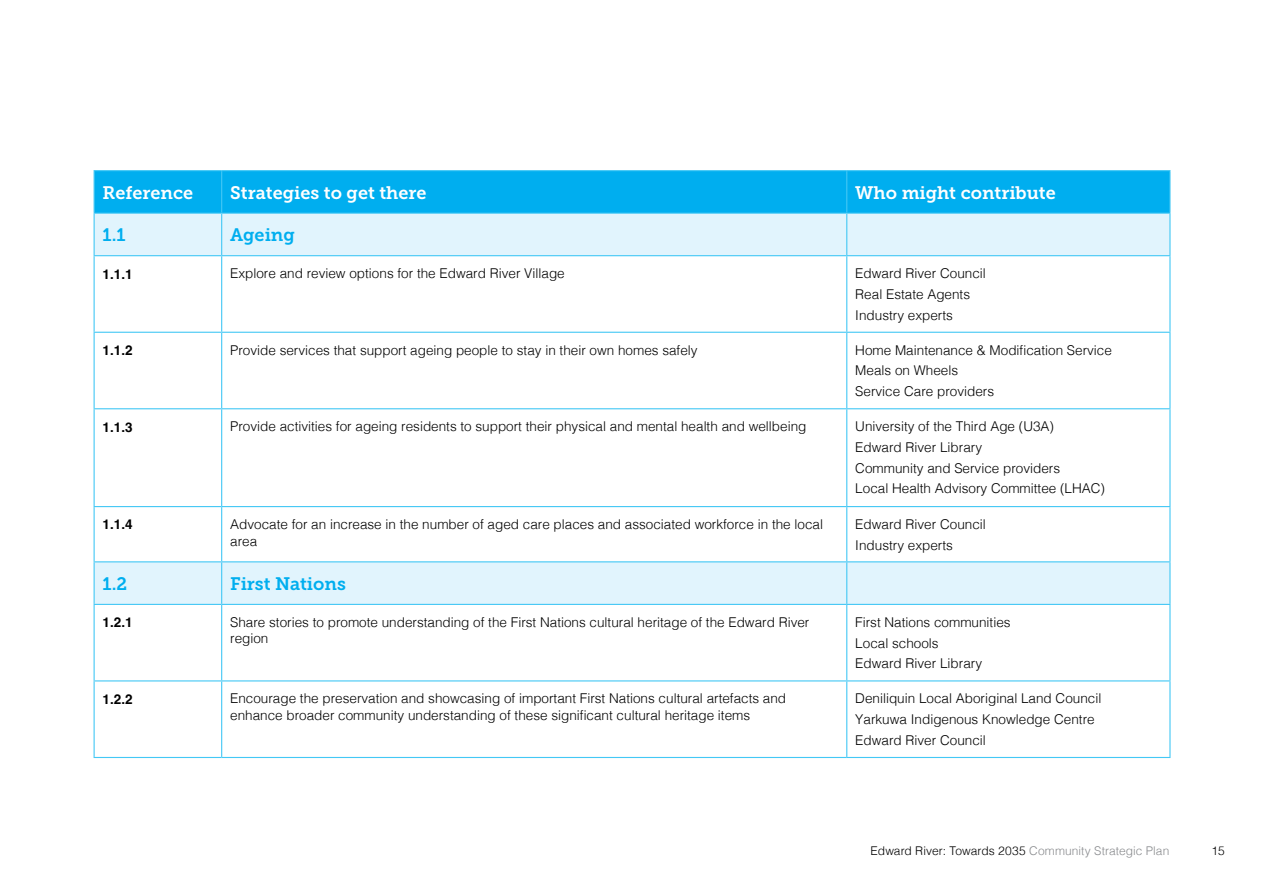
<style>
.page{position:relative;width:1263px;height:893px;background:#fff}
.page>*{position:absolute;margin:0;border:0;box-sizing:border-box;transform-origin:0 0}
.t1{font:18px "Museo Slab 700";color:#fff}
.t2{font:18px "Museo Slab 700";color:#00aeef}
.t3{font:300 13.5px/20.7px "Helvetica";color:#000}
.t4{font:700 13.5px "Helvetica";color:#000}
.t5{font:300 12px "Helvetica";letter-spacing:.005em;color:#000}
.s1{color:#888a8d}
</style>
<div class="page">
<div style="left:95px;top:171px;width:1074px;height:42px;background:#00aeef"></div>
<svg style="left:95px;top:214px;width:1074px;height:390px"></svg>
<hr style="left:94px;top:171px;width:1px;height:42px;background:#44c8f5">
<hr style="left:94px;top:170px;width:128px;height:1px;background:#44c8f5">
<hr style="left:221px;top:171px;width:1px;height:42px;background:#44c8f5">
<hr style="left:222px;top:170px;width:625px;height:1px;background:#44c8f5">
<hr style="left:846px;top:171px;width:1px;height:42px;background:#44c8f5">
<hr style="left:847px;top:170px;width:323px;height:1px;background:#44c8f5">
<hr style="left:1169px;top:171px;width:1px;height:42px;background:#44c8f5">
<hr style="left:94px;top:214px;width:1px;height:41px;background:#44c8f5">
<hr style="left:94px;top:213px;width:128px;height:1px;background:#44c8f5">
<hr style="left:221px;top:214px;width:1px;height:41px;background:#44c8f5">
<hr style="left:222px;top:213px;width:625px;height:1px;background:#44c8f5">
<hr style="left:846px;top:214px;width:1px;height:41px;background:#44c8f5">
<hr style="left:847px;top:213px;width:323px;height:1px;background:#44c8f5">
<hr style="left:1169px;top:214px;width:1px;height:41px;background:#44c8f5">
<hr style="left:94px;top:256px;width:1px;height:76px;background:#44c8f5">
<hr style="left:94px;top:255px;width:128px;height:1px;background:#44c8f5">
<hr style="left:221px;top:256px;width:1px;height:76px;background:#44c8f5">
<hr style="left:222px;top:255px;width:625px;height:1px;background:#44c8f5">
<hr style="left:846px;top:256px;width:1px;height:76px;background:#44c8f5">
<hr style="left:847px;top:255px;width:323px;height:1px;background:#44c8f5">
<hr style="left:1169px;top:256px;width:1px;height:76px;background:#44c8f5">
<hr style="left:94px;top:333px;width:1px;height:75px;background:#44c8f5">
<hr style="left:94px;top:332px;width:128px;height:1px;background:#44c8f5">
<hr style="left:221px;top:333px;width:1px;height:75px;background:#44c8f5">
<hr style="left:222px;top:332px;width:625px;height:1px;background:#44c8f5">
<hr style="left:847px;top:332px;width:323px;height:1px;background:#44c8f5">
<hr style="left:846px;top:333px;width:1px;height:75px;background:#44c8f5">
<hr style="left:1169px;top:333px;width:1px;height:75px;background:#44c8f5">
<hr style="left:94px;top:409px;width:1px;height:97px;background:#44c8f5">
<hr style="left:94px;top:507px;width:1px;height:54px;background:#44c8f5">
<hr style="left:94px;top:408px;width:128px;height:1px;background:#44c8f5">
<hr style="left:222px;top:408px;width:625px;height:1px;background:#44c8f5">
<hr style="left:847px;top:408px;width:323px;height:1px;background:#44c8f5">
<hr style="left:221px;top:409px;width:1px;height:97px;background:#44c8f5">
<hr style="left:846px;top:409px;width:1px;height:97px;background:#44c8f5">
<hr style="left:1169px;top:409px;width:1px;height:97px;background:#44c8f5">
<hr style="left:221px;top:507px;width:1px;height:54px;background:#44c8f5">
<hr style="left:846px;top:507px;width:1px;height:54px;background:#44c8f5">
<hr style="left:1169px;top:507px;width:1px;height:54px;background:#44c8f5">
<hr style="left:94px;top:562px;width:1px;height:42px;background:#44c8f5">
<hr style="left:94px;top:506px;width:128px;height:1px;background:#44c8f5">
<hr style="left:222px;top:506px;width:625px;height:1px;background:#44c8f5">
<hr style="left:847px;top:506px;width:323px;height:1px;background:#44c8f5">
<hr style="left:94px;top:561px;width:128px;height:1px;background:#44c8f5">
<hr style="left:222px;top:561px;width:625px;height:1px;background:#44c8f5">
<hr style="left:847px;top:561px;width:323px;height:1px;background:#44c8f5">
<hr style="left:221px;top:562px;width:1px;height:42px;background:#44c8f5">
<hr style="left:846px;top:562px;width:1px;height:42px;background:#44c8f5">
<hr style="left:1169px;top:562px;width:1px;height:42px;background:#44c8f5">
<hr style="left:94px;top:605px;width:1px;height:75px;background:#44c8f5">
<hr style="left:94px;top:681px;width:1px;height:76px;background:#44c8f5">
<hr style="left:94px;top:604px;width:128px;height:1px;background:#44c8f5">
<hr style="left:221px;top:605px;width:1px;height:75px;background:#44c8f5">
<hr style="left:221px;top:681px;width:1px;height:76px;background:#44c8f5">
<hr style="left:222px;top:604px;width:625px;height:1px;background:#44c8f5">
<hr style="left:847px;top:604px;width:323px;height:1px;background:#44c8f5">
<hr style="left:846px;top:605px;width:1px;height:75px;background:#44c8f5">
<hr style="left:1169px;top:605px;width:1px;height:75px;background:#44c8f5">
<hr style="left:846px;top:681px;width:1px;height:76px;background:#44c8f5">
<hr style="left:1169px;top:681px;width:1px;height:76px;background:#44c8f5">
<hr style="left:94px;top:680px;width:128px;height:1px;background:#44c8f5">
<hr style="left:94px;top:757px;width:128px;height:1px;background:#44c8f5">
<hr style="left:222px;top:680px;width:625px;height:1px;background:#44c8f5">
<hr style="left:847px;top:680px;width:323px;height:1px;background:#44c8f5">
<hr style="left:222px;top:757px;width:625px;height:1px;background:#44c8f5">
<hr style="left:847px;top:757px;width:323px;height:1px;background:#44c8f5">
<h1 class="t1" style="left:103px;top:182px;width:92px">Reference</h1>
<h1 class="t1" style="left:230px;top:182px;width:198px">Strategies to get there</h1>
<h1 class="t1" style="left:855px;top:182px;width:202px">Who might contribute</h1>
<h1 class="t2" style="left:103px;top:225px;width:24px">1.1</h1>
<h1 class="t2" style="left:230px;top:225px;width:66px">Ageing</h1>
<p class="t4" style="left:103px;top:266px;width:32px">1.1.1</p>
<p class="t3" style="left:230px;top:262px;width:336px">Explore and review options for the Edward River Village</p>
<p class="t3" style="left:855px;top:262px;width:132px">Edward River Council<br>Real Estate Agents<br>Industry experts</p>
<p class="t4" style="left:103px;top:342px;width:32px">1.1.2</p>
<p class="t3" style="left:230px;top:339px;width:469px">Provide services that support ageing people to stay in their own homes safely</p>
<p class="t3" style="left:855px;top:339px;width:258px">Home Maintenance &amp; Modification Service<br>Meals on Wheels<br>Service Care providers</p>
<p class="t4" style="left:103px;top:419px;width:32px">1.1.3</p>
<p class="t3" style="left:230px;top:415px;width:578px">Provide activities for ageing residents to support their physical and mental health and wellbeing</p>
<p class="t3" style="left:855px;top:415px;width:251px">University of the Third Age (U3A)<br>Edward River Library<br>Community and Service providers<br>Local Health Advisory Committee (LHAC)</p>
<p class="t4" style="left:103px;top:516px;width:32px">1.1.4</p>
<p class="t3" style="left:230px;top:515px;width:594px;line-height:16.5px">Advocate for an increase in the number of aged care places and associated workforce in the local area</p>
<p class="t3" style="left:855px;top:513px;width:132px">Edward River Council<br>Industry experts</p>
<h1 class="t2" style="left:103px;top:573px;width:26px">1.2</h1>
<h1 class="t2" style="left:230px;top:573px;width:117px">First Nations</h1>
<p class="t4" style="left:103px;top:614px;width:32px">1.2.1</p>
<p class="t3" style="left:230px;top:613px;width:581px;line-height:16.5px">Share stories to promote understanding of the First Nations cultural heritage of the Edward River region</p>
<p class="t3" style="left:855px;top:611px;width:157px">First Nations communities<br>Local schools<br>Edward River Library</p>
<p class="t4" style="left:103px;top:691px;width:32px">1.2.2</p>
<p class="t3" style="left:230px;top:689px;width:557px;line-height:16.5px">Encourage the preservation and showcasing of important First Nations cultural artefacts and enhance broader community understanding of these significant cultural heritage items</p>
<p class="t3" style="left:855px;top:687px;width:248px">Deniliquin Local Aboriginal Land Council<br>Yarkuwa Indigenous Knowledge Centre<br>Edward River Council</p>
<p class="t5" style="left:871px;top:840px;width:300px">Edward River: Towards 2035 <span class="s1">Community Strategic Plan</span></p>
<p class="t5" style="left:1211px;top:840px;width:15px">15</p>
</div>
